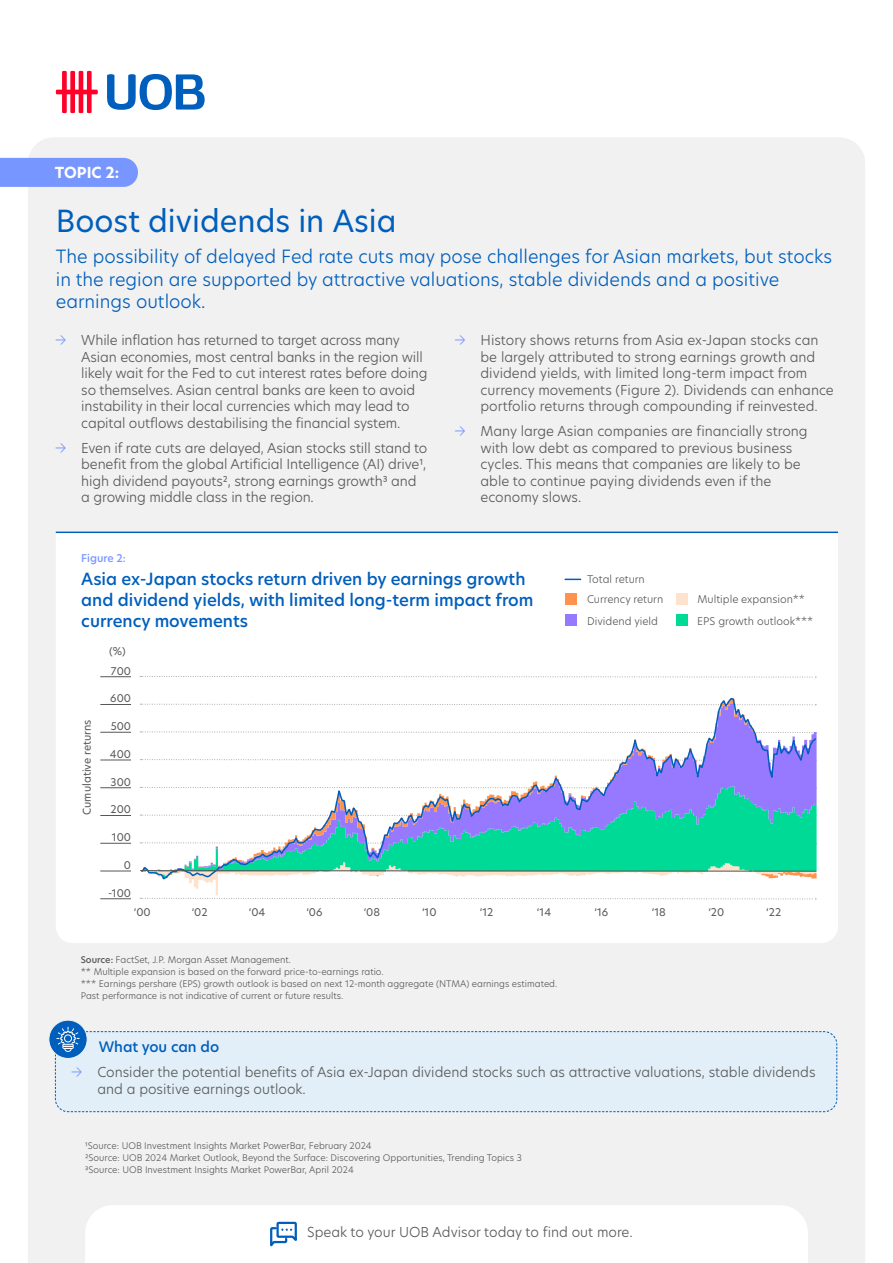
<style>
.page{position:relative;width:893px;height:1263px;background:#fff}
.page>*{position:absolute;margin:0;border:0;box-sizing:border-box;transform-origin:0 0}
.t1{font:30px "New Hero";color:#005ebc}
.t2{font:300 18px/22.5px "New Hero";color:#005ebc}
.t3{font:500 16.5px/21px "New Hero";color:#005ebc}
.t4{font:700 15px "New Hero";color:#fff}
.t5{font:500 14.25px "New Hero";color:#005ebc}
.t6{font:300 13.5px/16.5px "New Hero";letter-spacing:-.01em;color:#575756}
.t7{font:10.5px "New Hero";color:#575756}
.t8{font:300 10.5px/20px "New Hero";color:#575756}
.t9{font:500 10.5px "New Hero";color:#7796ff}
.t10{font:300 9px/12px "New Hero";color:#575756}
.s1{color:#7796ff}
.s2{font-weight:500}
</style>
<div class="page">
<div style="left:28px;top:138px;width:837px;height:1125px;background:#f1f1f1"></div>
<svg style="left:56px;top:71px;width:42px;height:42px"></svg>
<svg style="left:107px;top:74px;width:98px;height:36px"></svg>
<svg style="left:85px;top:1205px;width:723px;height:58px"></svg>
<svg style="left:56px;top:533px;width:782px;height:410px"></svg>
<hr style="left:100px;top:676px;width:31px;height:1px;background:#575756">
<hr style="left:100px;top:704px;width:31px;height:1px;background:#575756">
<hr style="left:100px;top:732px;width:31px;height:1px;background:#575756">
<hr style="left:100px;top:760px;width:31px;height:1px;background:#575756">
<hr style="left:100px;top:787px;width:31px;height:1px;background:#575756">
<hr style="left:100px;top:815px;width:31px;height:1px;background:#575756">
<hr style="left:100px;top:843px;width:31px;height:1px;background:#575756">
<hr style="left:100px;top:871px;width:31px;height:1px;background:#575756">
<hr style="left:100px;top:898px;width:31px;height:1px;background:#575756">
<svg style="left:140px;top:676px;width:676px;height:2px"></svg>
<svg style="left:140px;top:697px;width:678px;height:184px"></svg>
<svg style="left:139px;top:862px;width:678px;height:38px"></svg>
<hr style="left:56px;top:531px;width:782px;height:2px;background:#005ebc">
<svg style="left:565px;top:579px;width:15px;height:1px"></svg>
<div style="left:565px;top:593px;width:12px;height:12px;background:#ff934d"></div>
<div style="left:676px;top:614px;width:12px;height:12px;background:#00da97"></div>
<div style="left:565px;top:614px;width:12px;height:12px;background:#9779ff"></div>
<div style="left:676px;top:593px;width:12px;height:12px;background:#ffe2cc"></div>
<div style="left:0;top:158px;width:138px;height:29px;background:#7796ff"></div>
<div style="left:49px;top:1020px;width:38px;height:38px;background:#005ebc;border-radius:50%"></div>
<div style="left:49px;top:1020px;width:39px;height:39px;border:1px solid #f1f1f1;border-radius:50%"></div>
<svg style="left:55px;top:1026px;width:782px;height:86px;background:#ddebf5"></svg>
<p class="t4" style="left:55px;top:163px;width:66px">TOPIC 2:</p>
<h1 class="t1" style="left:56px;top:201px;width:342px">Boost dividends in Asia</h1>
<h2 class="t2" style="left:56px;top:245px;width:778px">The possibility of delayed Fed rate cuts may pose challenges for Asian markets, but stocks in the region are supported by attractive valuations, stable dividends and a positive earnings outlook.</h2>
<p class="t6" style="left:480px;top:332px;width:355px;text-indent:-26px"><span class="s1">→</span> History shows returns from Asia ex-Japan stocks can be largely attributed to strong earnings growth and dividend yields, with limited long-term impact from currency movements (Figure 2). Dividends can enhance portfolio returns through compounding if reinvested.</p>
<p class="t6" style="left:480px;top:423px;width:329px;text-indent:-26px"><span class="s1">→</span> Many large Asian companies are financially strong with low debt as compared to previous business cycles. This means that companies are likely to be able to continue paying dividends even if the economy slows.</p>
<p class="t6" style="left:81px;top:332px;width:348px;text-indent:-26px"><span class="s1">→</span> While inflation has returned to target across many Asian economies, most central banks in the region will likely wait for the Fed to cut interest rates before doing so themselves. Asian central banks are keen to avoid instability in their local currencies which may lead to capital outflows destabilising the financial system.</p>
<p class="t6" style="left:81px;top:439px;width:348px;text-indent:-26px"><span class="s1">→</span> Even if rate cuts are delayed, Asian stocks still stand to benefit from the global Artificial Intelligence (AI) drive1, high dividend payouts2, strong earnings growth3 and a growing middle class in the region.</p>
<p class="t9" style="left:81px;top:551px;width:46px">Figure 2:</p>
<p class="t3" style="left:81px;top:569px;width:454px">Asia ex-Japan stocks return driven by earnings growth and dividend yields, with limited long-term impact from currency movements</p>
<p class="t7" style="left:80px;top:815px;width:97px;rotate:-90deg">Cumulative returns</p>
<p class="t7" style="left:109px;top:644px;width:18px">(%)</p>
<p class="t7" style="left:111px;top:664px;width:22px">700</p>
<p class="t7" style="left:110px;top:691px;width:22px">600</p>
<p class="t7" style="left:111px;top:719px;width:22px">500</p>
<p class="t7" style="left:110px;top:747px;width:23px">400</p>
<p class="t7" style="left:111px;top:775px;width:22px">300</p>
<p class="t7" style="left:111px;top:802px;width:22px">200</p>
<p class="t7" style="left:112px;top:830px;width:21px">100</p>
<p class="t7" style="left:124px;top:858px;width:9px">0</p>
<p class="t7" style="left:108px;top:886px;width:24px">-100</p>
<p class="t8" style="left:587px;top:569px;width:78px">Total return<br>Currency return</p>
<p class="t8" style="left:587px;top:610px;width:72px">Dividend yield</p>
<p class="t8" style="left:697px;top:610px;width:117px">EPS growth outlook***</p>
<p class="t8" style="left:697px;top:589px;width:109px">Multiple expansion**</p>
<p class="t7" style="left:134px;top:905px;width:18px">‘00</p>
<p class="t7" style="left:192px;top:905px;width:17px">‘02</p>
<p class="t7" style="left:249px;top:905px;width:18px">‘04</p>
<p class="t7" style="left:306px;top:905px;width:18px">‘06</p>
<p class="t7" style="left:364px;top:905px;width:18px">‘08</p>
<p class="t7" style="left:422px;top:905px;width:16px">‘10</p>
<p class="t7" style="left:480px;top:905px;width:15px">‘12</p>
<p class="t7" style="left:537px;top:905px;width:16px">‘14</p>
<p class="t7" style="left:595px;top:905px;width:15px">‘16</p>
<p class="t7" style="left:652px;top:905px;width:16px">‘18</p>
<p class="t7" style="left:708px;top:905px;width:17px">‘20</p>
<p class="t7" style="left:766px;top:905px;width:16px">‘22</p>
<p class="t10" style="left:81px;top:954px;width:478px"><span class="s2">Source:</span> FactSet, J.P. Morgan Asset Management.<br>** Multiple expansion is based on the forward price-to-earnings ratio.<br>*** Earnings pershare (EPS) growth outlook is based on next 12-month aggregate (NTMA) earnings estimated.<br>Past performance is not indicative of current or future results.</p>
<p class="t5" style="left:99px;top:1037px;width:122px">What you can do</p>
<p class="t6" style="left:97px;top:1063px;width:720px;line-height:17.2px;text-indent:-26px"><span class="s1">→</span> Consider the potential benefits of Asia ex-Japan dividend stocks such as attractive valuations, stable dividends and a positive earnings outlook.</p>
<p class="t10" style="left:85px;top:1140px;width:438px">1Source: UOB Investment Insights Market PowerBar, February 2024<br>2Source: UOB 2024 Market Outlook, Beyond the Surface: Discovering Opportunities, Trending Topics 3<br>3Source: UOB Investment Insights Market PowerBar, April 2024</p>
<p class="t6" style="left:307px;top:1224px;width:327px">Speak to your UOB Advisor today to find out more.</p>
</div>
